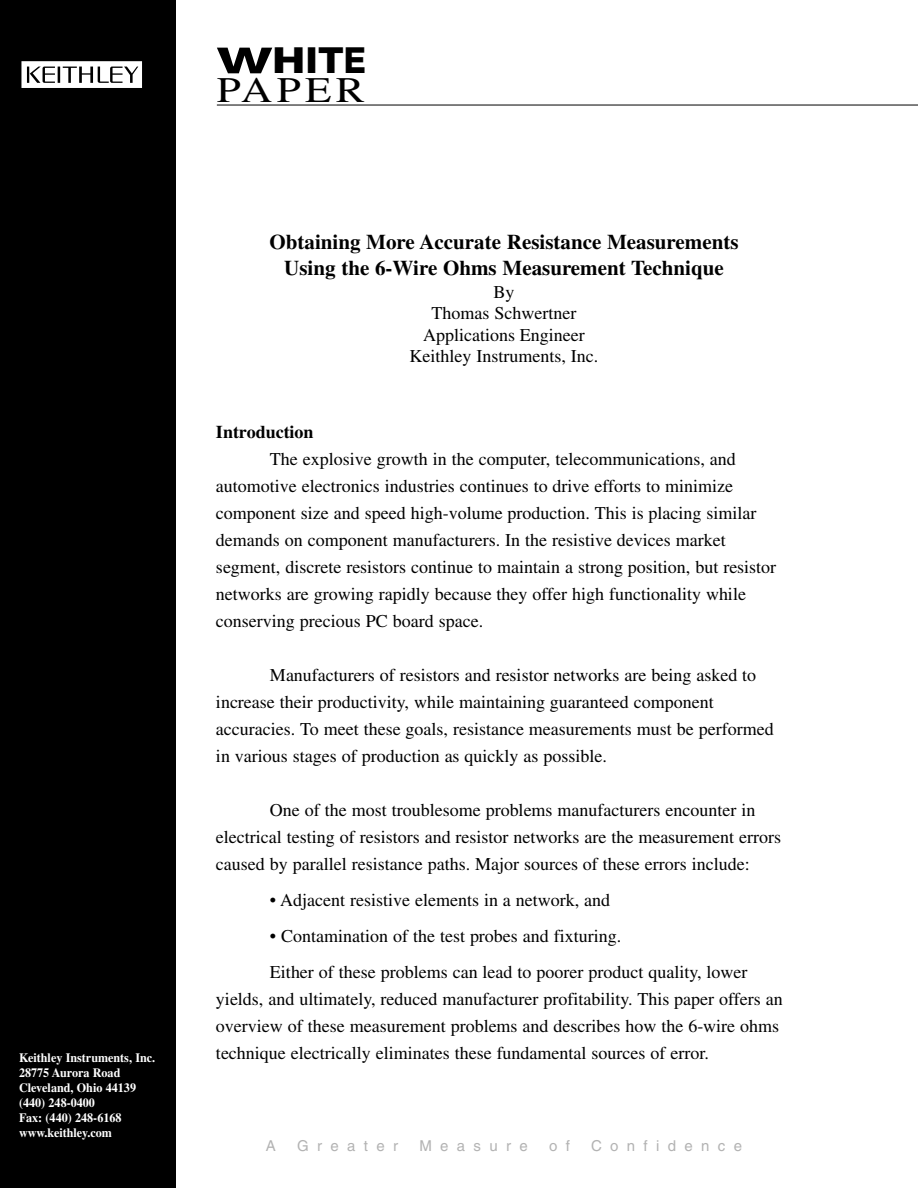
<style>
.page{position:relative;width:918px;height:1188px;background:#fff}
.page>*{position:absolute;margin:0;border:0;box-sizing:border-box;transform-origin:0 0}
.t1{font:800 36px "Helvetica Neue";color:#000;scale:1.6 1}
.t2{font:36px "Times";letter-spacing:.1em;color:#000;scale:1.2 1}
.t3{font:700 21px/25.2px "Times";color:#000;text-align:center}
.t4{font:18px/27px "Times";color:#000}
.t5{font:700 18px "Times";color:#000}
.t6{font:15px "Helvetica";letter-spacing:.555em;color:#b3b3b3}
.t7{font:700 12.75px/15px "Times";color:#fff;scale:.95 1}
</style>
<div class="page">
<div style="left:0;top:0;width:176px;height:1188px;background:#000"></div>
<svg style="left:21px;top:61px;width:121px;height:27px;background:#d1d1d1"></svg>
<hr style="left:217px;top:105px;width:701px;height:1px;background:#000">
<p class="t7" style="left:19px;top:1051px;width:145px">Keithley Instruments, Inc.<br>28775 Aurora Road<br>Cleveland, Ohio 44139 (440) 248-0400<br>Fax: (440) 248-6168 www.keithley.com</p>
<h1 class="t1" style="left:217px;top:48px;width:95px">WHITE</h1>
<h1 class="t2" style="left:217px;top:77px;width:125px">PAPER</h1>
<p class="t3" style="left:270px;top:232px;width:471px">Obtaining More Accurate Resistance Measurements<br>Using the 6-Wire Ohms Measurement Technique</p>
<p class="t4" style="left:410px;top:283px;width:190px;line-height:21.6px;text-align:center">By<br>Thomas Schwertner<br>Applications Engineer<br>Keithley Instruments, Inc.</p>
<p class="t5" style="left:216px;top:425px;width:99px">Introduction</p>
<p class="t4" style="left:216px;top:447px;width:562px;text-indent:54px">The explosive growth in the computer, telecommunications, and automotive electronics industries continues to drive efforts to minimize component size and speed high-volume production. This is placing similar demands on component manufacturers. In the resistive devices market segment, discrete resistors continue to maintain a strong position, but resistor networks are growing rapidly because they offer high functionality while conserving precious PC board space.</p>
<p class="t4" style="left:216px;top:663px;width:559px;text-indent:54px">Manufacturers of resistors and resistor networks are being asked to increase their productivity, while maintaining guaranteed component accuracies. To meet these goals, resistance measurements must be performed in various stages of production as quickly as possible.</p>
<p class="t4" style="left:216px;top:798px;width:567px;text-indent:54px">One of the most troublesome problems manufacturers encounter in electrical testing of resistors and resistor networks are the measurement errors caused by parallel resistance paths. Major sources of these errors include:</p>
<p class="t4" style="left:270px;top:888px;width:342px">• Adjacent resistive elements in a network, and</p>
<p class="t4" style="left:270px;top:920px;width:479px;line-height:36px">• Contamination of the test probes and fixturing.<br>Either of these problems can lead to poorer product quality, lower</p>
<p class="t4" style="left:216px;top:987px;width:568px">yields, and ultimately, reduced manufacturer profitability. This paper offers an overview of these measurement problems and describes how the 6-wire ohms technique electrically eliminates these fundamental sources of error.</p>
<p class="t6" style="left:266px;top:1141px;width:12px">A</p>
<p class="t6" style="left:297px;top:1141px;width:102px">Greater</p>
<p class="t6" style="left:419px;top:1141px;width:110px">Measure</p>
<p class="t6" style="left:549px;top:1141px;width:22px">o f</p>
<p class="t6" style="left:591px;top:1141px;width:152px">Confidence</p>
</div>
